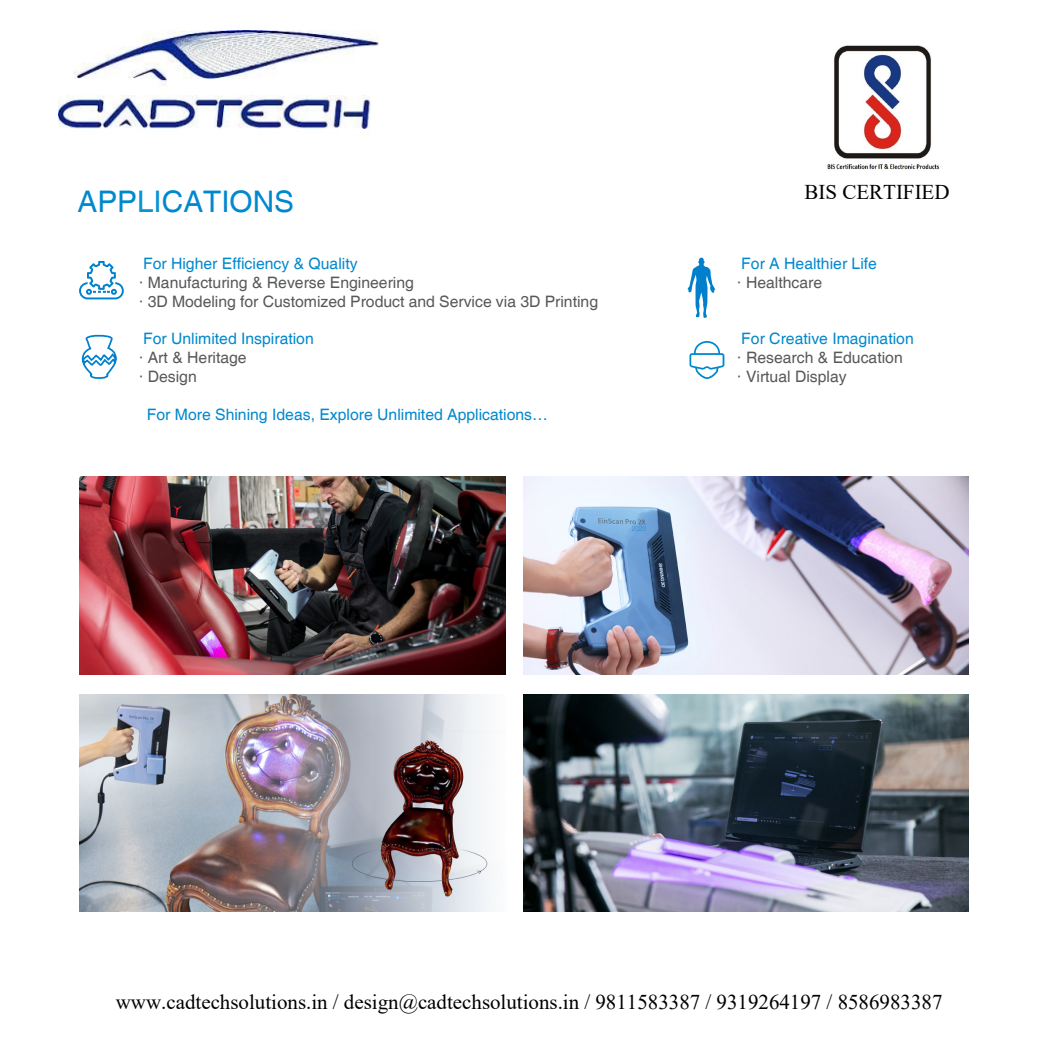
<style>
.page{position:relative;width:1042px;height:1042px;background:#fff}
.page>*{position:absolute;margin:0;border:0;box-sizing:border-box;transform-origin:0 0}
.Fließtext{font:29.75px "Helvetica";color:#0088ce}
.t1{font:21px "Times New Roman";color:#000}
.Fließtext-2{font:15.75px/18.9px "Helvetica";color:#57585a}
.Fließtext-3{font:15.75px/18.9px "Helvetica";color:#0088ce}
.s1{color:#0894d5}
.s2{color:#0088ce}
.s3{color:#57585a}
</style>
<div class="page">
<svg style="left:689px;top:341px;width:35px;height:38px"></svg>
<img style="left:79px;top:477px;width:427px;height:198px">
<img style="left:79px;top:694px;width:411px;height:217px">
<img style="left:524px;top:477px;width:444px;height:198px">
<img style="left:524px;top:694px;width:444px;height:217px">
<svg style="left:81px;top:334px;width:36px;height:45px"></svg>
<svg style="left:687px;top:258px;width:28px;height:60px"></svg>
<svg style="left:79px;top:261px;width:45px;height:38px"></svg>
<img style="left:59px;top:31px;width:320px;height:98px">
<img style="left:827px;top:45px;width:113px;height:125px">
<p class="Fließtext" style="left:77px;top:184px;width:218px">APP<span class="s1">LI</span>CATIONS</p>
<p class="Fließtext-2" style="left:139px;top:254px;width:460px"><span class="s2">For Higher Efficiency &amp; Quality<br></span>∙ Manufacturing &amp; Reverse Engineering<br>∙ 3D Modeling for Customized Product and Service via 3D Printing</p>
<p class="Fließtext-3" style="left:139px;top:330px;width:176px">For Unlimited Inspiration <span class="s3">∙ Art &amp; Heritage<br>∙ Design</span></p>
<p class="Fließtext-3" style="left:147px;top:406px;width:402px">For More Shining Ideas, Explore Unlimited Applications…</p>
<h2 class="t1" style="left:804px;top:181px;width:147px">BIS CERTIFIED</h2>
<p class="Fließtext-3" style="left:737px;top:254px;width:141px">For A Healthier Life <span class="s3">∙ Healthcare</span></p>
<p class="Fließtext-2" style="left:737px;top:330px;width:178px"><span class="s2">For Creative Imagination </span>∙ Research &amp; Education<br>∙ Virtual Display</p>
<h2 class="t1" style="left:116px;top:991px;width:828px">www.cadtechsolutions.in / design@cadtechsolutions.in / 9811583387 / 9319264197 / 8586983387</h2>
</div>
